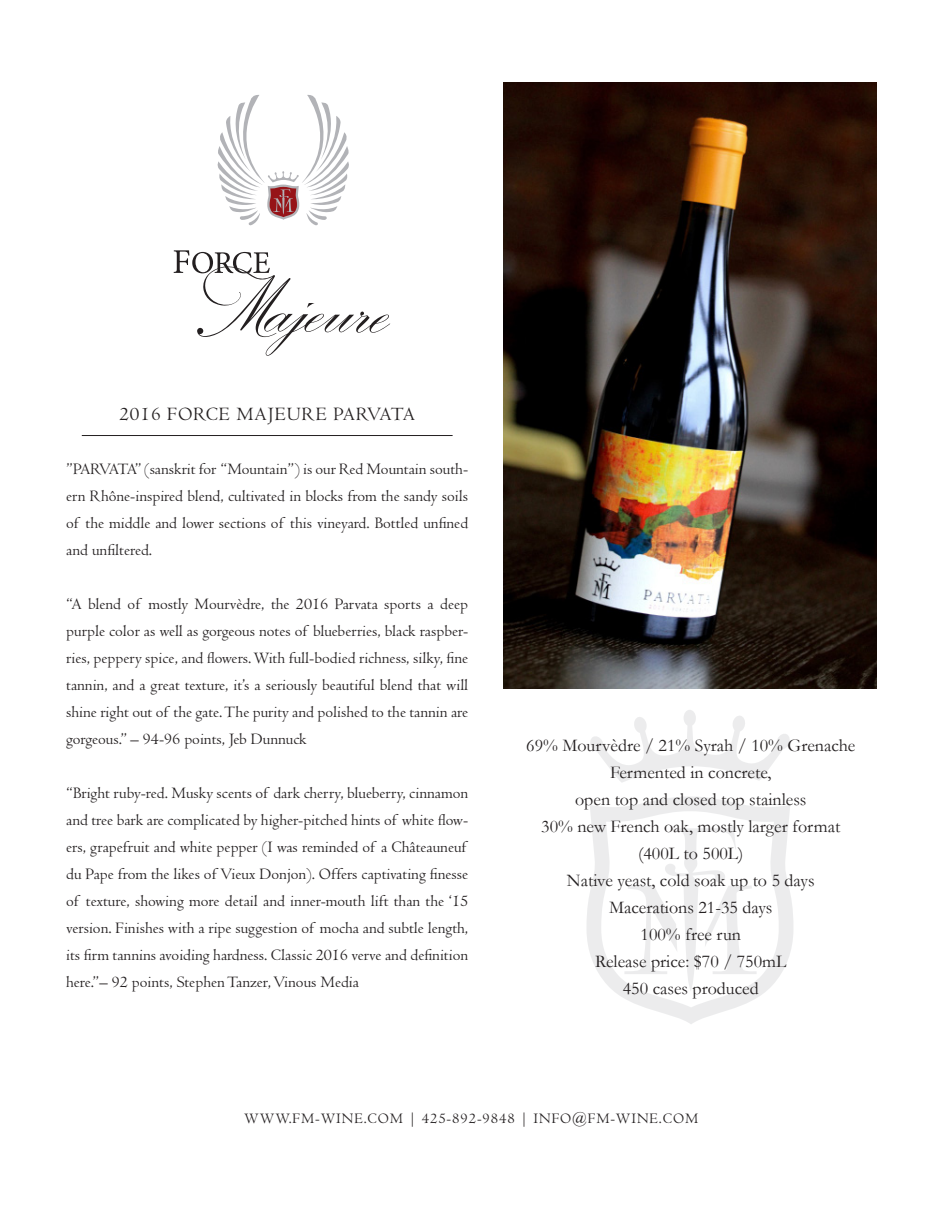
<style>
.page{position:relative;width:939px;height:1209px;background:#fff}
.page>*{position:absolute;margin:0;border:0;box-sizing:border-box;transform-origin:0 0}
.t1{font:19.5px "Centaur";letter-spacing:.05em;color:#231f20}
.t2{font:18px "Garamond";color:#231f20}
.t3{font:16.5px/27px "Centaur";color:#231f20;text-align:justify}
.t4{font:15px "Centaur";letter-spacing:.06em;color:#231f20}
.t5{font:12px "Centaur";letter-spacing:.075em;color:#231f20}
.t6{font:8.55px "Garamond";letter-spacing:.075em;color:#231f20}
</style>
<div class="page">
<svg style="left:587px;top:797px;width:206px;height:227px"></svg>
<svg style="left:590px;top:710px;width:200px;height:72px"></svg>
<svg style="left:601px;top:811px;width:178px;height:196px"></svg>
<svg style="left:174px;top:250px;width:216px;height:106px"></svg>
<svg style="left:217px;top:95px;width:132px;height:131px"></svg>
<hr style="left:82px;top:435px;width:371px;height:1px;background:#231f20">
<img style="left:504px;top:83px;width:372px;height:606px">
<p class="t1" style="left:119px;top:404px;width:297px">2016 FORCE MAJEURE PARVATA</p>
<p class="t3" style="left:66px;top:456px;width:404px">”PARVATA” (sanskrit for “Mountain”) is our Red Mountain south&shy;ern Rhône-inspired blend, cultivated in blocks from the sandy soils of the middle and lower sections of this vineyard. Bottled unfined and unfiltered.</p>
<p class="t6" style="left:247px;top:413px;width:73px">ESTATE GROWN</p>
<p class="t5" style="left:233px;top:466px;width:103px">RED MOUNTAIN</p>
<p class="t3" style="left:66px;top:591px;width:404px">“A blend of mostly Mourvèdre, the 2016 Parvata sports a deep purple color as well as gorgeous notes of blueberries, black raspber&shy;ries, peppery spice, and flowers. With full-bodied richness, silky, fine tannin, and a great texture, it’s a seriously beautiful blend that will shine right out of the gate. The purity and polished to the tannin are gorgeous.” – 94-96 points, Jeb Dunnuck</p>
<p class="t3" style="left:66px;top:780px;width:404px">“Bright ruby-red. Musky scents of dark cherry, blueberry, cinnamon and tree bark are complicated by higher-pitched hints of white flow&shy;ers, grapefruit and white pepper (I was reminded of a Châteauneuf du Pape from the likes of Vieux Donjon). Offers captivating finesse of texture, showing more detail and inner-mouth lift than the ‘15 version. Finishes with a ripe suggestion of mocha and subtle length, its firm tannins avoiding hardness. Classic 2016 verve and definition here.”– 92 points, Stephen Tanzer, Vinous Media</p>
<p class="t2" style="left:526px;top:734px;width:331px">69% Mourvèdre / 21% Syrah / 10% Grenache</p>
<p class="t2" style="left:610px;top:761px;width:163px">Fermented in concrete,</p>
<p class="t2" style="left:575px;top:788px;width:233px">open top and closed top stainless</p>
<p class="t2" style="left:541px;top:815px;width:301px">30% new French oak, mostly larger format</p>
<p class="t2" style="left:638px;top:842px;width:107px">(400L to 500L)</p>
<p class="t2" style="left:567px;top:869px;width:249px">Native yeast, cold soak up to 5 days</p>
<p class="t2" style="left:609px;top:896px;width:165px">Macerations 21-35 days</p>
<p class="t2" style="left:641px;top:923px;width:102px">100% free run</p>
<p class="t2" style="left:595px;top:950px;width:193px">Release price: $70 / 750mL</p>
<p class="t2" style="left:623px;top:977px;width:137px">450 cases produced</p>
<p class="t4" style="left:244px;top:1110px;width:456px">WWW.FM-WINE.COM | 425-892-9848 | INFO@FM-WINE.COM</p>
</div>
